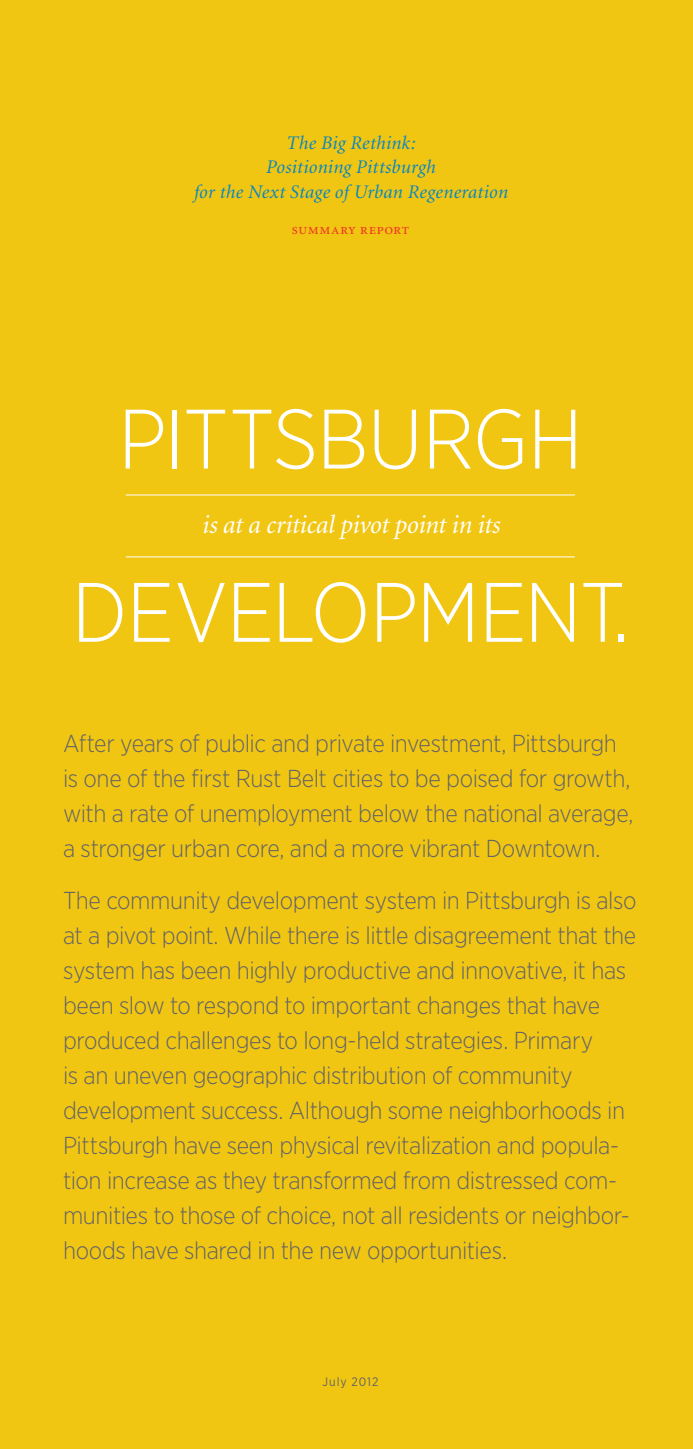
<style>
.page{position:relative;width:693px;height:1449px;background:#f1c613}
.page>*{position:absolute;margin:0;border:0;box-sizing:border-box;transform-origin:0 0}
.t1{font:300 84px "Gotham Narrow";letter-spacing:-.015em;color:#fff}
.t2{font:italic 26.25px "Minion";letter-spacing:-.015em;color:#fff}
.t3{font:300 24.5px/35px "Gotham Narrow";letter-spacing:-.015em;color:#636366}
.t4{font:italic 19.25px/24.5px "Minion";letter-spacing:.01em;color:#0a86be;text-align:center}
.t5{font:15.75px "Minion Regular SC";letter-spacing:.02em;color:#ef3824}
.t6{font:12.25px "Gotham Narrow";letter-spacing:.075em;color:#636366}
</style>
<div class="page">
<hr style="left:126px;top:495px;width:449px;height:1px;background:#fff">
<hr style="left:126px;top:556px;width:449px;height:1px;background:#fff">
<p class="t4" style="left:193px;top:131px;width:316px">The Big Rethink:<br>Positioning Pittsburgh<br>for the Next Stage of Urban Regeneration</p>
<p class="t5" style="left:292px;top:221px;width:119px">summary report</p>
<h1 class="t1" style="left:118px;top:388px;width:466px">PITTSBURGH</h1>
<p class="t2" style="left:201px;top:512px;width:300px">is at a critical pivot point in its</p>
<h1 class="t1" style="left:72px;top:561px;width:559px">DEVELOPMENT.</h1>
<p class="t3" style="left:63px;top:725px;width:572px">After years of public and private investment, Pittsburgh is one of the first Rust Belt cities to be poised for growth, with a rate of unemployment below the national average, a stronger urban core, and a more vibrant Downtown.</p>
<p class="t3" style="left:63px;top:882px;width:575px">The community development system in Pittsburgh is also at a pivot point. While there is little disagreement that the system has been highly productive and innovative, it has been slow to respond to important changes that have produced challenges to long-held strategies. Primary<br>is an uneven geographic distribution of community development success. Although some neighborhoods in Pittsburgh have seen physical revitalization and popula&shy;tion increase as they transformed from distressed com&shy;munities to those of choice, not all residents or neighbor&shy;hoods have shared in the new opportunities.</p>
<p class="t6" style="left:323px;top:1374px;width:57px">July 2012</p>
</div>
